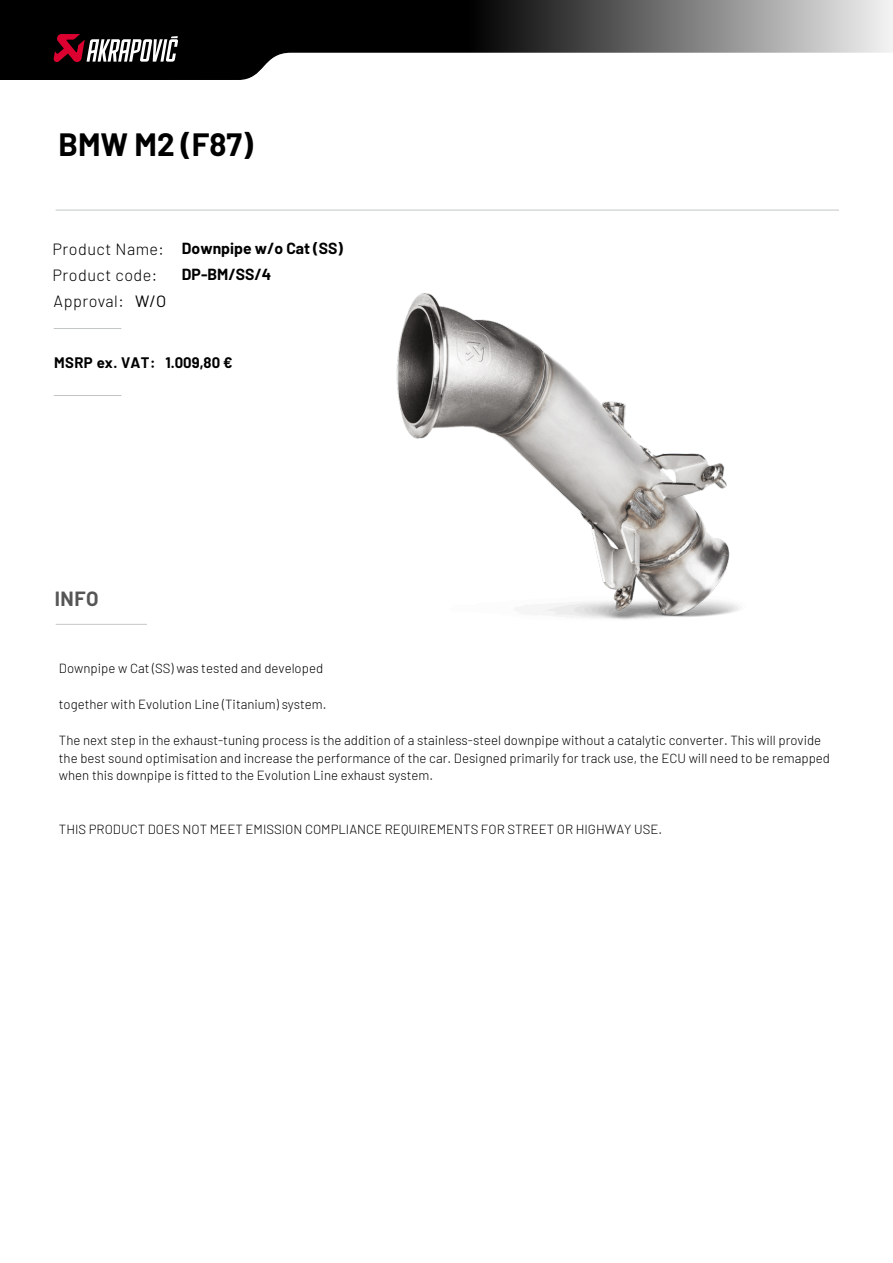
<style>
.page{position:relative;width:893px;height:1263px;background:#fff}
.page>*{position:absolute;margin:0;border:0;box-sizing:border-box;transform-origin:0 0}
.t1{font:700 31.5px "Barlow";color:#000}
.t2{font:700 20.1px "Barlow";color:#565656}
.t3{font:16.35px "Barlow";color:#000}
.t4{font:300 16.2px "Barlow";letter-spacing:.03em;color:#000}
.t5{font:700 15.75px/26.4px "Barlow";color:#000}
.t6{font:700 14.85px "Barlow";letter-spacing:.03em;color:#000}
.t7{font:700 14.85px "Barlow";color:#000}
.t8{font:300 13.2px/18px "Barlow";color:#000}
</style>
<div class="page">
<img style="left:396px;top:293px;width:343px;height:327px">
<svg style="left:0;top:0;width:893px;height:80px"></svg>
<svg style="left:53px;top:34px;width:125px;height:29px"></svg>
<hr style="left:54px;top:328px;width:67px;height:1px;background:#c3c6c7">
<hr style="left:54px;top:395px;width:67px;height:1px;background:#c3c6c7">
<hr style="left:56px;top:624px;width:91px;height:1px;background:#c3c6c7">
<hr style="left:56px;top:210px;width:783px;height:1px;background:#c3c6c7">
<h1 class="t1" style="left:58px;top:125px;width:196px">BMW M2 (F87)</h1>
<p class="t4" style="left:53px;top:237px;width:113px">Product Name:</p>
<p class="t4" style="left:53px;top:263px;width:106px">Product code:</p>
<p class="t4" style="left:54px;top:290px;width:72px">Approval:</p>
<p class="t3" style="left:135px;top:291px;width:33px">W/O</p>
<p class="t5" style="left:182px;top:234px;width:162px">Downpipe w/o Cat (SS)<br>DP-BM/SS/4</p>
<p class="t6" style="left:54px;top:352px;width:103px">MSRP ex. VAT:</p>
<p class="t7" style="left:165px;top:353px;width:69px">1.009,80 €</p>
<h2 class="t2" style="left:55px;top:584px;width:45px">INFO</h2>
<p class="t8" style="left:59px;top:658px;width:266px">Downpipe w Cat (SS) was tested and developed</p>
<p class="t8" style="left:59px;top:694px;width:269px">together with Evolution Line (Titanium) system.</p>
<p class="t8" style="left:59px;top:730px;width:773px">The next step in the exhaust-tuning process is the addition of a stainless-steel downpipe without a catalytic converter. This will provide the best sound optimisation and increase the performance of the car. Designed primarily for track use, the ECU will need to be remapped when this downpipe is fitted to the Evolution Line exhaust system.</p>
<p class="t8" style="left:59px;top:820px;width:605px">THIS PRODUCT DOES NOT MEET EMISSION COMPLIANCE REQUIREMENTS FOR STREET OR HIGHWAY USE.</p>
</div>
